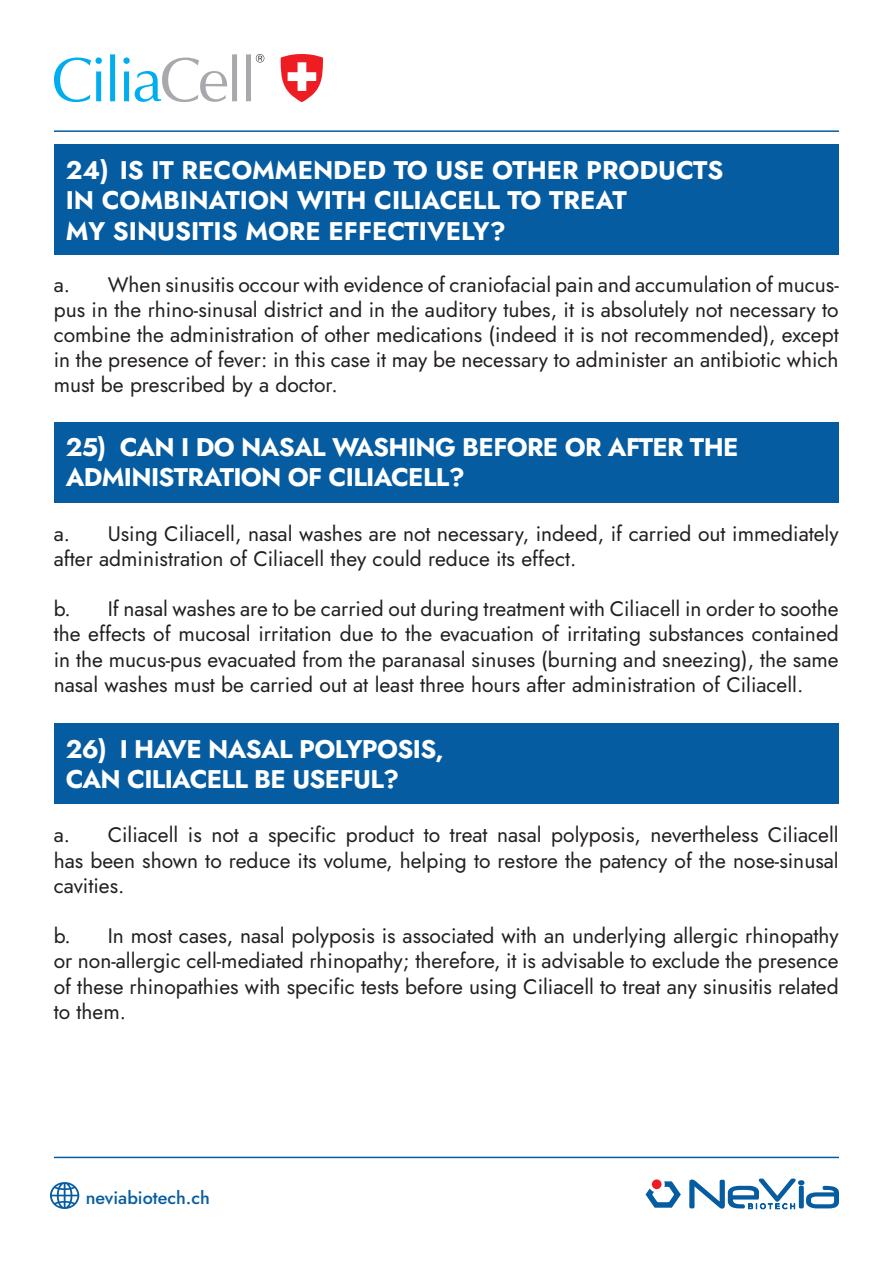
<style>
.page{position:relative;width:893px;height:1263px;background:#fff}
.page>*{position:absolute;margin:0;border:0;box-sizing:border-box;transform-origin:0 0}
.Paragraph_Style_1{font:700 25.5px/30.6px "Jost";letter-spacing:-.025em;color:#fff}
.Paragraph_Style_1-2{font:700 25.5px/30.6px "Jost";color:#fff}
.t1{font:21px/25.2px "Jost";color:#231f20;text-align:justify}
.t2{font:500 18px "Jost";color:#065ca1}
</style>
<div class="page">
<svg style="left:54px;top:57px;width:48px;height:45px"></svg>
<svg style="left:110px;top:54px;width:5px;height:47px"></svg>
<svg style="left:123px;top:54px;width:114px;height:48px"></svg>
<svg style="left:246px;top:54px;width:18px;height:47px"></svg>
<svg style="left:281px;top:54px;width:42px;height:48px"></svg>
<svg style="left:645px;top:1178px;width:194px;height:32px"></svg>
<hr style="left:54px;top:130px;width:785px;height:2px;background:#065ca1">
<hr style="left:54px;top:1157px;width:785px;height:1px;background:#065ca1">
<div style="left:54px;top:145px;width:785px;height:110px;background:#065ca1"></div>
<div style="left:54px;top:422px;width:785px;height:80px;background:#065ca1"></div>
<div style="left:54px;top:724px;width:785px;height:80px;background:#065ca1"></div>
<svg style="left:50px;top:1182px;width:30px;height:27px"></svg>
<p class="Paragraph_Style_1-2" style="left:66px;top:155px;width:659px">24) IS IT RECOMMENDED TO USE OTHER PRODUCTS<br>IN COMBINATION WITH CILIACELL TO TREAT<br>MY SINUSITIS MORE EFFECTIVELY?</p>
<p class="t1" style="left:54px;top:272px;width:787px">a. When sinusitis occour with evidence of craniofacial pain and accumulation of mucus&shy;pus in the rhino-sinusal district and in the auditory tubes, it is absolutely not necessary to combine the administration of other medications (indeed it is not recommended), except in the presence of fever: in this case it may be necessary to administer an antibiotic which must be prescribed by a doctor.</p>
<p class="Paragraph_Style_1" style="left:66px;top:432px;width:674px">25) CAN I DO NASAL WASHING BEFORE OR AFTER THE<br>ADMINISTRATION OF CILIACELL?</p>
<p class="t1" style="left:54px;top:521px;width:786px">a. Using Ciliacell, nasal washes are not necessary, indeed, if carried out immediately after administration of Ciliacell they could reduce its effect.</p>
<p class="t1" style="left:54px;top:596px;width:787px">b. If nasal washes are to be carried out during treatment with Ciliacell in order to soothe the effects of mucosal irritation due to the evacuation of irritating substances contained in the mucus-pus evacuated from the paranasal sinuses (burning and sneezing), the same nasal washes must be carried out at least three hours after administration of Ciliacell.</p>
<p class="Paragraph_Style_1" style="left:66px;top:734px;width:380px">26) I HAVE NASAL POLYPOSIS,<br>CAN CILIACELL BE USEFUL?</p>
<p class="t1" style="left:54px;top:823px;width:786px">a. Ciliacell is not a specific product to treat nasal polyposis, nevertheless Ciliacell has been shown to reduce its volume, helping to restore the patency of the nose-sinusal cavities.</p>
<p class="t1" style="left:54px;top:923px;width:786px">b. In most cases, nasal polyposis is associated with an underlying allergic rhinopathy or non-allergic cell-mediated rhinopathy; therefore, it is advisable to exclude the presence of these rhinopathies with specific tests before using Ciliacell to treat any sinusitis related to them.</p>
<p class="t2" style="left:86px;top:1185px;width:126px">neviabiotech.ch</p>
</div>
